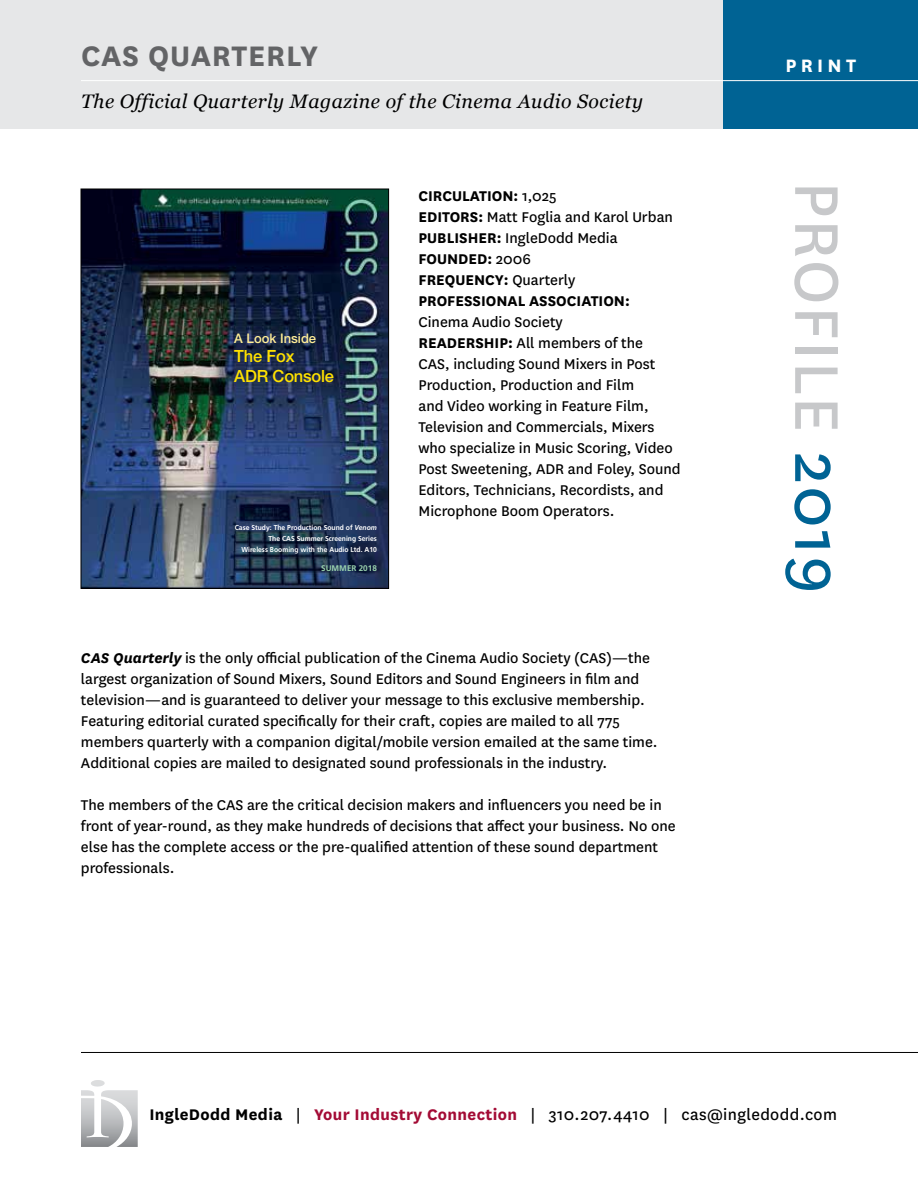
<style>
.page{position:relative;width:918px;height:1188px;background:#fff}
.page>*{position:absolute;margin:0;border:0;box-sizing:border-box;transform-origin:0 0}
.t1{font:72px "National";letter-spacing:.025em;color:#c7c8ca}
.t2{font:700 33px "National";letter-spacing:.025em;color:#636466}
.t3{font:700 21px "National";letter-spacing:.2em;color:#fff}
.t4{font:italic 19.5px "Georgia";letter-spacing:.025em;color:#000}
.t5{font:18px "National";letter-spacing:.02em;color:#000}
.t6{font:500 16.8px/19.4px "Helvetica Neue";letter-spacing:-.01em;color:#ffe100}
.t7{font:16.5px/21px "National";color:#000}
.t8{font:700 16.5px/21px "National";color:#000}
.t9{font:500 13.2px "Helvetica Neue";color:#ffed96}
.t10{font:700 8.1px "Frutiger";color:#9bd3ae}
.t11{font:700 7.2px/11.2px "Frutiger";color:#fff;text-align:right;scale:.95 1}
.s1{font-style:italic}
.s2{font-weight:400}
.s3{font-weight:700}
.s4{font-weight:700;font-style:italic}
.s5{color:#006394}
.s6{font-weight:700;color:#a30b35}
</style>
<div class="page">
<div style="left:0;top:0;width:918px;height:129px;background:#e6e7e8"></div>
<div style="left:724px;top:0;width:194px;height:129px;background:#006394"></div>
<hr style="left:81px;top:80px;width:837px;height:1px;background:#fff">
<hr style="left:81px;top:1052px;width:837px;height:1px;background:#000">
<svg style="left:81px;top:1080px;width:57px;height:67px"></svg>
<img style="left:83px;top:191px;width:304px;height:396px">
<div style="left:81px;top:189px;width:308px;height:400px;border:1px solid #000"></div>
<h2 class="t2" style="left:81px;top:33px;width:239px">CAS QUARTERLY</h2>
<p class="t4" style="left:81px;top:87px;width:564px">The Official Quarterly Magazine of the Cinema Audio Society</p>
<p class="t9" style="left:234px;top:330px;width:83px">A Look Inside</p>
<p class="t6" style="left:234px;top:347px;width:101px">The Fox<br>ADR Console</p>
<p class="t11" style="left:235px;top:522px;width:151px">Case Study: The Production Sound of <span class="s1">Venom<br></span>The CAS Summer Screening Series<br>Wireless Booming with the Audio Ltd. A10</p>
<p class="t10" style="left:321px;top:563px;width:57px">SUMMER 2018</p>
<p class="t8" style="left:418px;top:185px;width:256px">CIRCULATION: <span class="s2">1,025<br></span>EDITORS: <span class="s2">Matt Foglia and Karol Urban<br></span>PUBLISHER: <span class="s2">IngleDodd Media<br></span>FOUNDED: <span class="s2">2006<br></span>FREQUENCY: <span class="s2">Quarterly<br></span>PROFESSIONAL ASSOCIATION:</p>
<p class="t7" style="left:418px;top:311px;width:264px">Cinema Audio Society<br><span class="s3">READERSHIP:</span> All members of the<br>CAS, including Sound Mixers in Post Production, Production and Film<br>and Video working in Feature Film, Television and Commercials, Mixers who specialize in Music Scoring, Video Post Sweetening, ADR and Foley, Sound Editors, Technicians, Recordists, and Microphone Boom Operators.</p>
<p class="t7" style="left:81px;top:647px;width:578px"><span class="s4">CAS Quarterly</span> is the only official publication of the Cinema Audio Society (CAS)—the largest organization of Sound Mixers, Sound Editors and Sound Engineers in film and television—and is guaranteed to deliver your message to this exclusive membership.<br>Featuring editorial curated specifically for their craft, copies are mailed to all 775 members quarterly with a companion digital/mobile version emailed at the same time.<br>Additional copies are mailed to designated sound professionals in the industry.</p>
<p class="t7" style="left:81px;top:794px;width:596px">The members of the CAS are the critical decision makers and influencers you need be in front of year-round, as they make hundreds of decisions that affect your business. No one else has the complete access or the pre-qualified attention of these sound department professionals.</p>
<p class="t3" style="left:786px;top:51px;width:72px">PRINT</p>
<h1 class="t1" style="left:865px;top:182px;width:414px;rotate:90deg">PROFILE <span class="s5">2019</span></h1>
<p class="t5" style="left:149px;top:1103px;width:689px"><span class="s3">IngleDodd Media</span> | <span class="s6">Your Industry Connection</span> | 310.207.4410 | cas@ingledodd.com</p>
</div>
